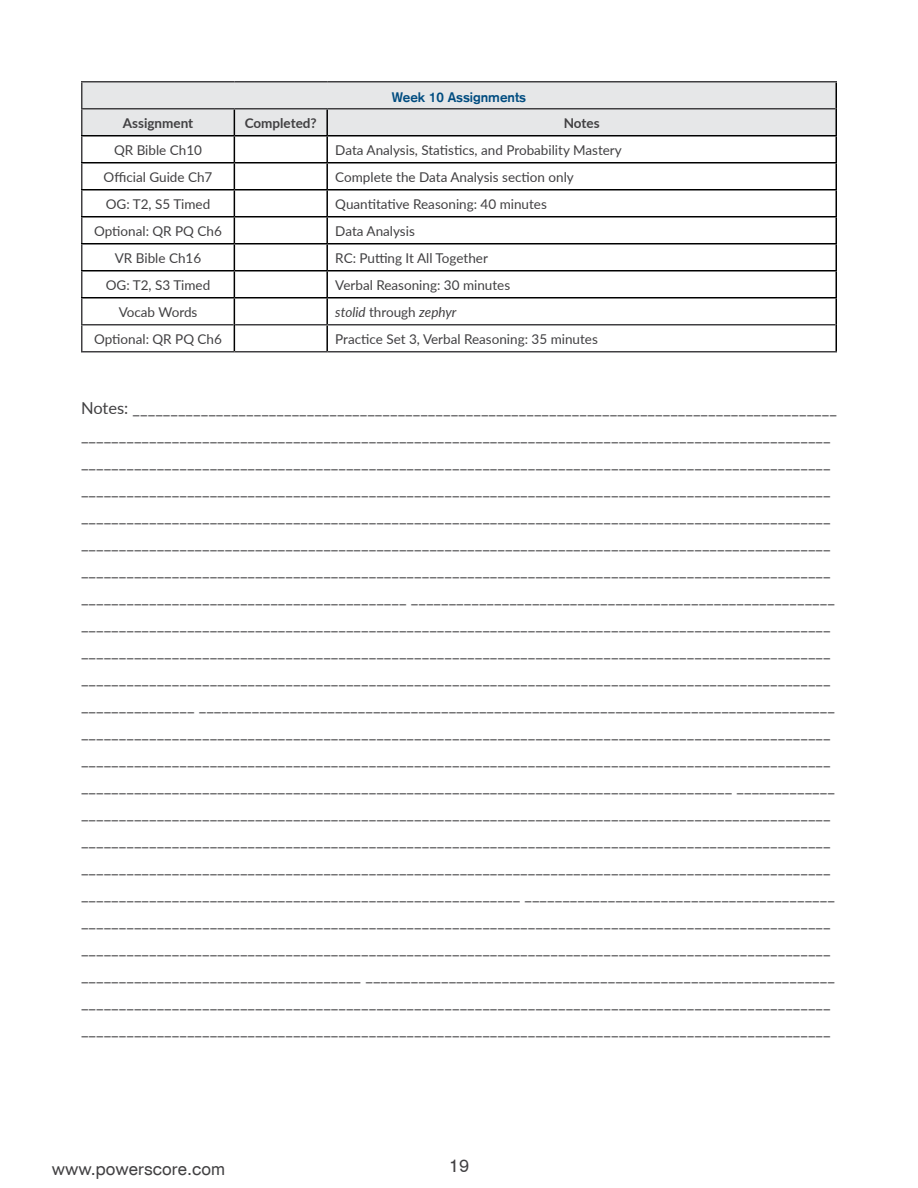
<style>
.page{position:relative;width:918px;height:1188px;background:#fff}
.page>*{position:absolute;margin:0;border:0;box-sizing:border-box;transform-origin:0 0}
.t1{font:18px "Akzidenz Grotesk";color:#414042}
.t2{font:16.5px/27px "Lato";letter-spacing:-.005em;color:#414042}
.t3{font:13.5px "Lato";color:#414042}
.t4{font:700 13.5px "Lato";color:#414042}
.t5{font:italic 13.5px "Lato";color:#414042}
.t6{font:700 13.5px "Akzidenz Grotesk";color:#004c80}
.s1{font-style:normal}
</style>
<div class="page">
<hr style="left:81px;top:81px;width:153px;height:1px;background:#414042">
<hr style="left:234px;top:81px;width:93px;height:1px;background:#414042">
<hr style="left:327px;top:81px;width:510px;height:1px;background:#414042">
<svg style="left:81px;top:82px;width:756px;height:269px"></svg>
<hr style="left:81px;top:351px;width:153px;height:1px;background:#414042">
<hr style="left:235px;top:324px;width:92px;height:2px;background:#414042">
<hr style="left:327px;top:324px;width:509px;height:2px;background:#414042">
<hr style="left:234px;top:351px;width:93px;height:1px;background:#414042">
<hr style="left:327px;top:351px;width:510px;height:1px;background:#414042">
<p class="t6" style="left:392px;top:89px;width:136px">Week 10 Assignments</p>
<p class="t4" style="left:123px;top:113px;width:72px">Assignment</p>
<p class="t4" style="left:245px;top:113px;width:74px">Completed?</p>
<p class="t4" style="left:564px;top:113px;width:37px">Notes</p>
<p class="t3" style="left:114px;top:140px;width:90px">QR Bible Ch10</p>
<p class="t3" style="left:335px;top:140px;width:288px">Data Analysis, Statistics, and Probability Mastery</p>
<p class="t3" style="left:104px;top:167px;width:110px">Official Guide Ch7</p>
<p class="t3" style="left:335px;top:167px;width:240px">Complete the Data Analysis section only</p>
<p class="t3" style="left:106px;top:194px;width:106px">OG: T2, S5 Timed</p>
<p class="t3" style="left:335px;top:194px;width:213px">Quantitative Reasoning: 40 minutes</p>
<p class="t3" style="left:94px;top:221px;width:129px">Optional: QR PQ Ch6</p>
<p class="t3" style="left:335px;top:221px;width:81px">Data Analysis</p>
<p class="t3" style="left:115px;top:248px;width:88px">VR Bible Ch16</p>
<p class="t3" style="left:335px;top:248px;width:154px">RC: Putting It All Together</p>
<p class="t3" style="left:106px;top:275px;width:106px">OG: T2, S3 Timed</p>
<p class="t3" style="left:335px;top:275px;width:176px">Verbal Reasoning: 30 minutes</p>
<p class="t3" style="left:119px;top:302px;width:80px">Vocab Words</p>
<p class="t5" style="left:335px;top:302px;width:123px">stolid <span class="s1">through</span> zephyr</p>
<p class="t3" style="left:94px;top:329px;width:129px">Optional: QR PQ Ch6</p>
<p class="t3" style="left:335px;top:329px;width:264px">Practice Set 3, Verbal Reasoning: 35 minutes</p>
<p class="t2" style="left:81px;top:394px;width:757px">Notes: _____________________________________________________________________________________________ ___________________________________________________________________________________________________ ___________________________________________________________________________________________________ ___________________________________________________________________________________________________ ___________________________________________________________________________________________________ ___________________________________________________________________________________________________ ___________________________________________________________________________________________________ ___________________________________________ ________________________________________________________ ___________________________________________________________________________________________________ ___________________________________________________________________________________________________ ___________________________________________________________________________________________________ _______________ ____________________________________________________________________________________ ___________________________________________________________________________________________________ ___________________________________________________________________________________________________ ______________________________________________________________________________________ _____________ ___________________________________________________________________________________________________ ___________________________________________________________________________________________________ ___________________________________________________________________________________________________ __________________________________________________________ _________________________________________ ___________________________________________________________________________________________________ ___________________________________________________________________________________________________ _____________________________________ ______________________________________________________________ ___________________________________________________________________________________________________ ___________________________________________________________________________________________________</p>
<p class="t1" style="left:52px;top:1157px;width:175px">www.powerscore.com</p>
<p class="t1" style="left:449px;top:1154px;width:22px">19</p>
</div>
